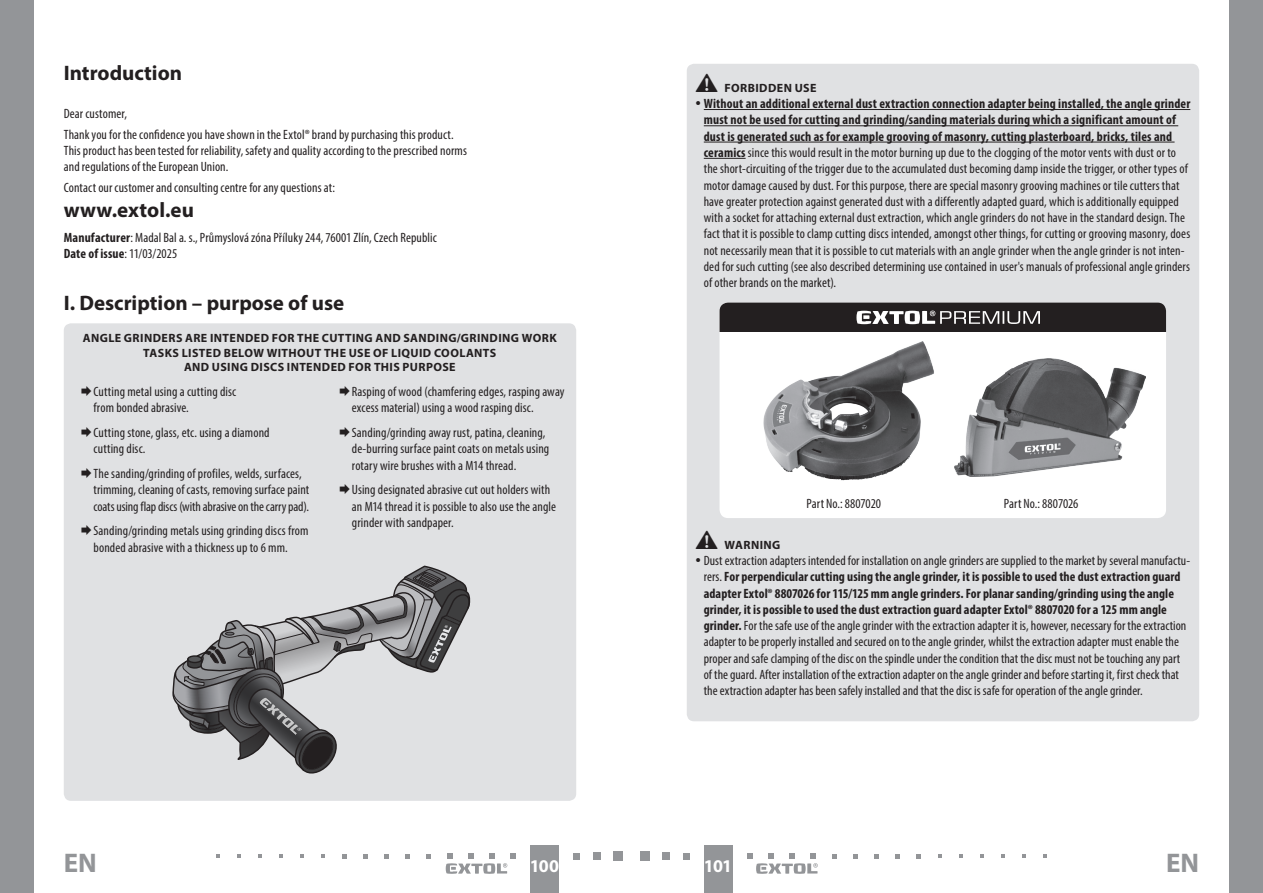
<style>
.page{position:relative;width:1263px;height:893px;background:#fff}
.page>*{position:absolute;margin:0;border:0;box-sizing:border-box;transform-origin:0 0}
.t1{font:700 27px "Myriad Pro";color:#939598}
.oddíl{font:700 21px "Myriad Pro";color:#231f20}
.t2{font:700 18px "Myriad Pro";letter-spacing:-.045em;color:#fff}
.Normální{font:condensed 13.5px/16.2px "Myriad Pro";letter-spacing:.005em;color:#231f20}
.Normální-2{font:700 condensed 13.5px "Myriad Pro";letter-spacing:.01em;color:#231f20}
.t3{font:700 12px/14.4px "Myriad Pro";letter-spacing:.035em;color:#231f20;text-align:center}
.s1{font-size:16.5px;color:#939598}
.s2{font-weight:700}
.s3{font-weight:400}
</style>
<div class="page">
<div style="left:0;top:0;width:34px;height:893px;background:#939598"></div>
<div style="left:1229px;top:0;width:34px;height:893px;background:#939598"></div>
<div style="left:704px;top:844px;width:29px;height:49px;background:#939598"></div>
<div style="left:530px;top:844px;width:28px;height:49px;background:#939598"></div>
<div style="left:640px;top:851px;width:9px;height:10px;background:#939598"></div>
<div style="left:662px;top:852px;width:8px;height:8px;background:#939598"></div>
<div style="left:683px;top:853px;width:7px;height:6px;background:#939598"></div>
<svg style="left:832px;top:854px;width:5px;height:4px"></svg>
<svg style="left:853px;top:854px;width:5px;height:4px"></svg>
<svg style="left:874px;top:854px;width:5px;height:4px"></svg>
<svg style="left:895px;top:854px;width:5px;height:4px"></svg>
<svg style="left:916px;top:854px;width:5px;height:4px"></svg>
<svg style="left:938px;top:854px;width:4px;height:4px"></svg>
<svg style="left:959px;top:854px;width:4px;height:4px"></svg>
<svg style="left:980px;top:854px;width:4px;height:4px"></svg>
<svg style="left:1001px;top:854px;width:4px;height:4px"></svg>
<svg style="left:1022px;top:854px;width:4px;height:4px"></svg>
<svg style="left:1043px;top:854px;width:4px;height:4px"></svg>
<div style="left:614px;top:851px;width:9px;height:10px;background:#939598"></div>
<div style="left:593px;top:852px;width:8px;height:8px;background:#939598"></div>
<svg style="left:573px;top:853px;width:6px;height:6px"></svg>
<svg style="left:426px;top:854px;width:5px;height:4px"></svg>
<svg style="left:405px;top:854px;width:5px;height:4px"></svg>
<svg style="left:384px;top:854px;width:5px;height:4px"></svg>
<svg style="left:363px;top:854px;width:5px;height:4px"></svg>
<svg style="left:342px;top:854px;width:5px;height:4px"></svg>
<svg style="left:321px;top:854px;width:4px;height:4px"></svg>
<svg style="left:300px;top:854px;width:4px;height:4px"></svg>
<svg style="left:279px;top:854px;width:4px;height:4px"></svg>
<svg style="left:258px;top:854px;width:4px;height:4px"></svg>
<svg style="left:237px;top:854px;width:4px;height:4px"></svg>
<svg style="left:216px;top:854px;width:4px;height:4px"></svg>
<svg style="left:747px;top:853px;width:71px;height:21px"></svg>
<svg style="left:446px;top:853px;width:70px;height:21px"></svg>
<div style="left:687px;top:64px;width:512px;height:657px;background:#e0e1e3;border-radius:7px"></div>
<hr style="left:704px;top:109px;width:486px;height:1px;background:#231f20">
<hr style="left:704px;top:125px;width:474px;height:1px;background:#231f20">
<hr style="left:704px;top:142px;width:470px;height:1px;background:#231f20">
<hr style="left:704px;top:158px;width:42px;height:1px;background:#231f20">
<div style="left:719px;top:303px;width:447px;height:215px;background:#fff;border-radius:9px"></div>
<img style="left:763px;top:341px;width:171px;height:140px">
<img style="left:954px;top:358px;width:191px;height:118px">
<div style="left:719px;top:303px;width:447px;height:29px;background:#231f20"></div>
<svg style="left:856px;top:311px;width:184px;height:13px"></svg>
<div style="left:64px;top:323px;width:512px;height:478px;background:#e0e1e3;border-radius:7px"></div>
<svg style="left:172px;top:566px;width:299px;height:208px"></svg>
<p class="oddíl" style="left:64px;top:59px;width:145px">Introduction <span class="s1">EN</span></p>
<p class="Normální" style="left:64px;top:106px;width:65px">Dear customer,</p>
<p class="Normální" style="left:64px;top:126px;width:405px">Thank you for the confidence you have shown in the Extol® brand by purchasing this product.<br>This product has been tested for reliability, safety and quality according to the prescribed norms and regulations of the European Union.</p>
<p class="Normální" style="left:64px;top:179px;width:273px">Contact our customer and consulting centre for any questions at:</p>
<p class="oddíl" style="left:64px;top:196px;width:132px">www.extol.eu</p>
<p class="Normální" style="left:64px;top:229px;width:374px"><span class="s2">Manufacturer</span>: Madal Bal a. s., Průmyslová zóna Příluky 244, 76001 Zlín, Czech Republic</p>
<p class="Normální-2" style="left:64px;top:245px;width:115px">Date of issue<span class="s3">: 11/03/2025</span></p>
<p class="oddíl" style="left:64px;top:289px;width:282px">I. Description – purpose of use</p>
<p class="t3" style="left:83px;top:331px;width:475px">ANGLE GRINDERS ARE INTENDED FOR THE CUTTING AND SANDING/GRINDING WORK<br>TASKS LISTED BELOW WITHOUT THE USE OF LIQUID COOLANTS<br>AND USING DISCS INTENDED FOR THIS PURPOSE</p>
<p class="Normální" style="left:94px;top:383px;width:144px">Cutting metal using a cutting disc from bonded abrasive.</p>
<p class="Normální" style="left:94px;top:424px;width:178px">Cutting stone, glass, etc. using a diamond cutting disc.</p>
<p class="Normální" style="left:94px;top:465px;width:217px">The sanding/grinding of profiles, welds, surfaces, trimming, cleaning of casts, removing surface paint coats using flap discs (with abrasive on the carry pad).</p>
<p class="Normální" style="left:94px;top:523px;width:216px">Sanding/grinding metals using grinding discs from bonded abrasive with a thickness up to 6 mm.</p>
<p class="Normální" style="left:352px;top:383px;width:214px">Rasping of wood (chamfering edges, rasping away excess material) using a wood rasping disc.</p>
<p class="Normální" style="left:352px;top:424px;width:199px">Sanding/grinding away rust, patina, cleaning, de-burring surface paint coats on metals using rotary wire brushes with a M14 thread.</p>
<p class="Normální" style="left:352px;top:482px;width:206px">Using designated abrasive cut out holders with an M14 thread it is possible to also use the angle grinder with sandpaper.</p>
<p class="t3" style="left:695px;top:80px;width:123px">• FORBIDDEN USE</p>
<p class="Normální" style="left:704px;top:95px;width:488px"><span class="s2">Without an additional external dust extraction connection adapter being installed, the angle grinder must not be used for cutting and grinding/sanding materials during which a significant amount of dust is generated such as for example grooving of masonry, cutting plasterboard, bricks, tiles and ceramics</span> since this would result in the motor burning up due to the clogging of the motor vents with dust or to the short-circuiting of the trigger due to the accumulated dust becoming damp inside the trigger, or other types of motor damage caused by dust. For this purpose, there are special masonry grooving machines or tile cutters that have greater protection against generated dust with a differently adapted guard, which is additionally equipped with a socket for attaching external dust extraction, which angle grinders do not have in the standard design. The fact that it is possible to clamp cutting discs intended, amongst other things, for cutting or grooving masonry, does not necessarily mean that it is possible to cut materials with an angle grinder when the angle grinder is not inten&shy;ded for such cutting (see also described determining use contained in user's manuals of professional angle grinders of other brands on the market).</p>
<p class="Normální" style="left:806px;top:496px;width:76px">Part No.: 8807020</p>
<p class="Normální" style="left:1004px;top:496px;width:76px">Part No.: 8807026</p>
<p class="t3" style="left:695px;top:537px;width:87px">• WARNING</p>
<p class="Normální" style="left:704px;top:552px;width:488px">Dust extraction adapters intended for installation on angle grinders are supplied to the market by several manufactu&shy;rers. <span class="s2">For perpendicular cutting using the angle grinder, it is possible to used the dust extraction guard adapter Extol® 8807026 for 115/125 mm angle grinders. For planar sanding/grinding using the angle grinder, it is possible to used the dust extraction guard adapter Extol® 8807020 for a 125 mm angle grinder.</span> For the safe use of the angle grinder with the extraction adapter it is, however, necessary for the extraction adapter to be properly installed and secured on to the angle grinder, whilst the extraction adapter must enable the proper and safe clamping of the disc on the spindle under the condition that the disc must not be touching any part of the guard. After installation of the extraction adapter on the angle grinder and before starting it, first check that the extraction adapter has been safely installed and that the disc is safe for operation of the angle grinder.</p>
<h1 class="t1" style="left:64px;top:845px;width:35px">EN</h1>
<h3 class="t2" style="left:530px;top:855px;width:31px">100</h3>
<h3 class="t2" style="left:704px;top:855px;width:30px">101</h3>
<h1 class="t1" style="left:1166px;top:845px;width:35px">EN</h1>
</div>
